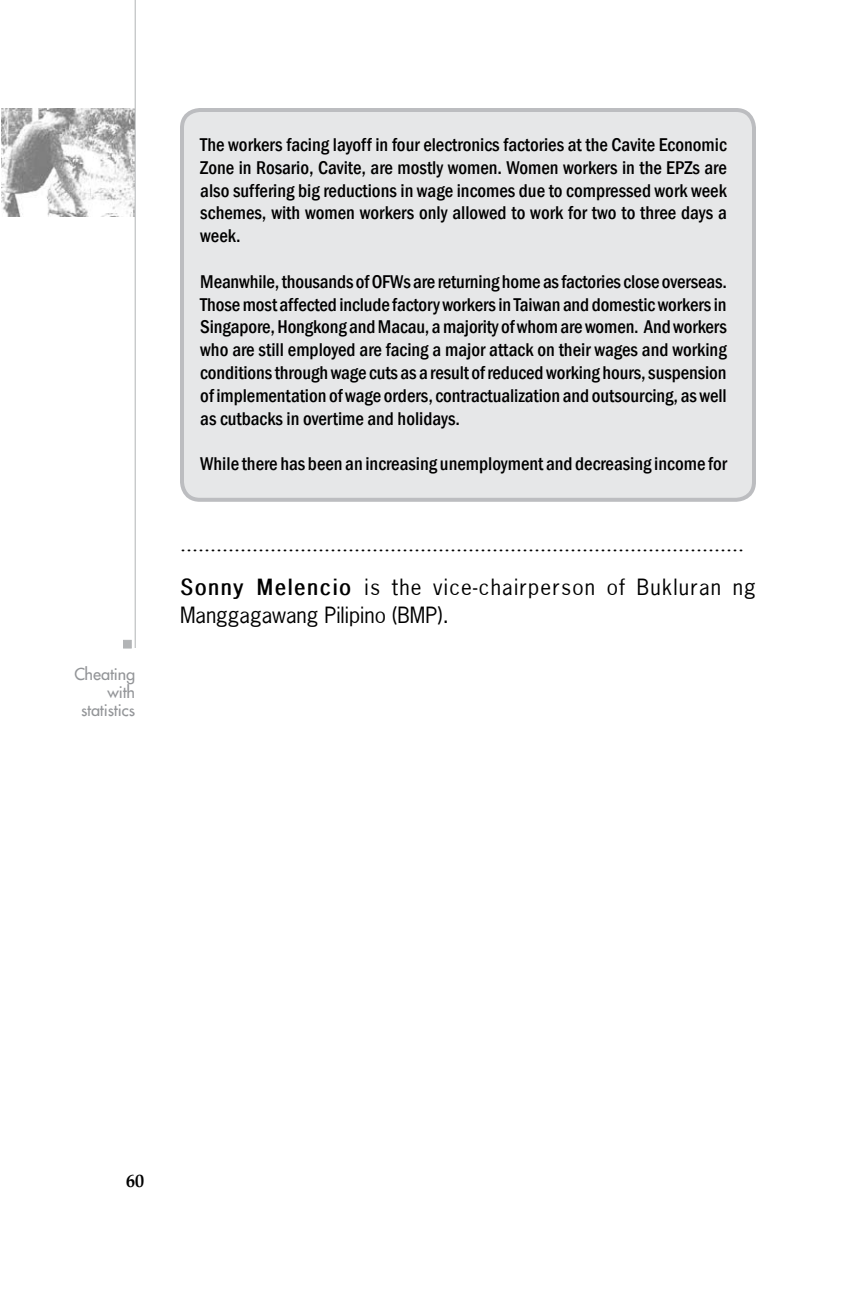
<style>
.page{position:relative;width:864px;height:1296px;background:#fff}
.page>*{position:absolute;margin:0;border:0;box-sizing:border-box;transform-origin:0 0}
.t1{font:24px "Times New Roman";color:#000}
.t2{font:21px/28px "News Gothic";letter-spacing:.06em;color:#000}
.t3{font:500 condensed 19px/22.8px "Franklin Gothic";color:#000;text-align:justify}
.t4{font:700 18px "Book Antiqua";color:#000}
.t5{font:16px/18px "Futura 2";color:#939598;text-align:right}
.s1{font-weight:700}
</style>
<div class="page">
<img style="left:2px;top:108px;width:133px;height:108px">
<hr style="left:135px;top:0;width:1px;height:648px;background:#b2b4b6">
<div style="left:123px;top:640px;width:9px;height:8px;background:#b2b4b6;border:1px solid #b2b4b6"></div>
<div style="left:182px;top:110px;width:572px;height:390px;background:#e6e7e8;border-radius:18px"></div>
<div style="left:180px;top:108px;width:576px;height:394px;border:4px solid #bcbdc0;border-radius:18px"></div>
<p class="t5" style="left:74px;top:665px;width:62px">Cheating with statistics</p>
<p class="t3" style="left:200px;top:133px;width:528px">The workers facing layoff in four electronics factories at the Cavite Economic Zone in Rosario, Cavite, are mostly women. Women workers in the EPZs are also suffering big reductions in wage incomes due to compressed work week schemes, with women workers only allowed to work for two to three days a week.</p>
<p class="t3" style="left:200px;top:270px;width:528px">Meanwhile, thousands of OFWs are returning home as factories close overseas.<br>Those most affected include factory workers in Taiwan and domestic workers in Singapore, Hongkong and Macau, a majority of whom are women. And workers who are still employed are facing a major attack on their wages and working conditions through wage cuts as a result of reduced working hours, suspension of implementation of wage orders, contractualization and outsourcing, as well as cutbacks in overtime and holidays.</p>
<p class="t3" style="left:200px;top:452px;width:528px">While there has been an increasing unemployment and decreasing income for</p>
<p class="t1" style="left:180px;top:527px;width:565px">..............................................................................................</p>
<p class="t2" style="left:180px;top:572px;width:577px"><span class="s1">Sonny Melencio</span> is the vice-chairperson of Bukluran ng<br>Manggagawang Pilipino (BMP).</p>
<p class="t4" style="left:126px;top:1169px;width:19px">60</p>
</div>
